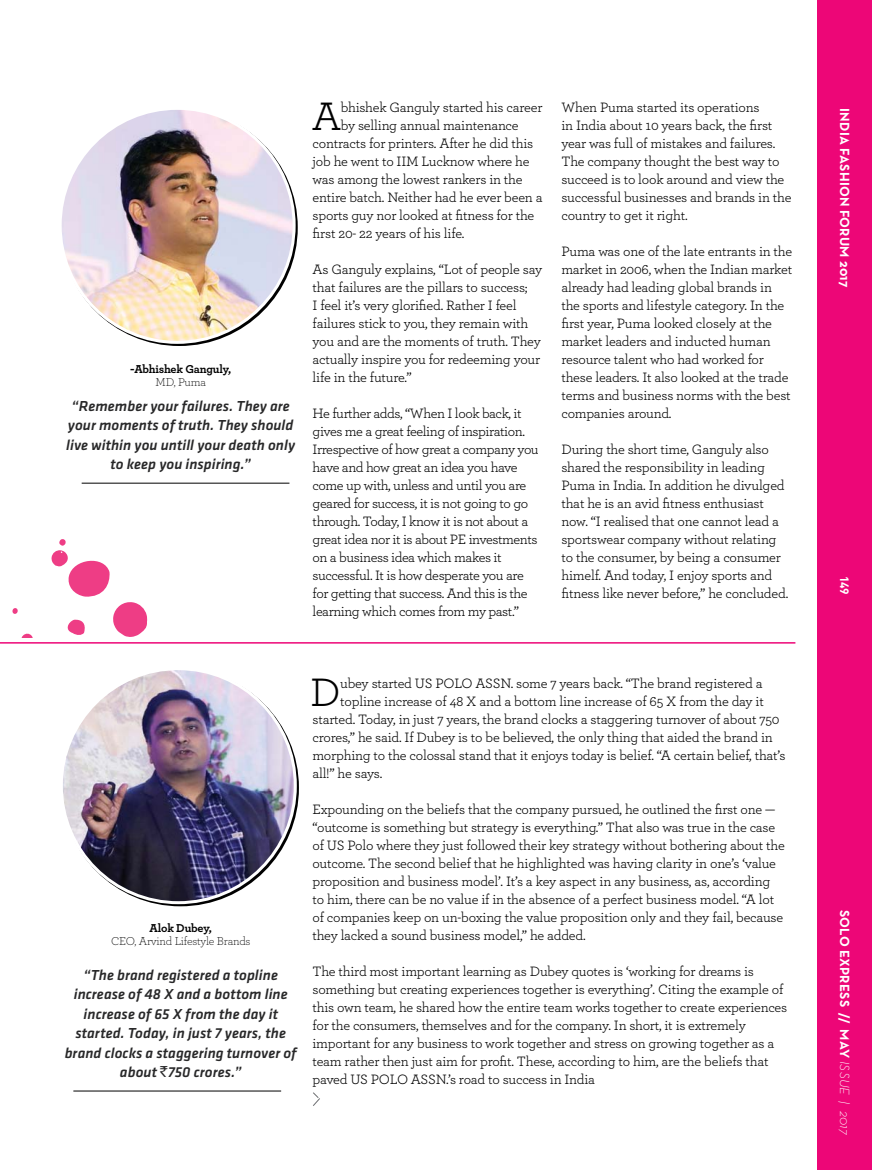
<style>
.page{position:relative;width:872px;height:1170px;background:#fff}
.page>*{position:absolute;margin:0;border:0;box-sizing:border-box;transform-origin:0 0}
.t1{font:41.55px "Archer";color:#000}
.t2{font:italic 500 15px/19.5px "Klavika";color:#282829;text-align:center}
.t3{font:14.25px/18px "Archer";letter-spacing:-.015em;color:#000}
.t4{font:700 13.5px "Neutra Text";letter-spacing:.02em;color:#fff}
.t5{font:300 12px "Archer";letter-spacing:-.015em;color:#000}
.t6{font:700 12px "Archer";letter-spacing:-.015em;color:#000}
.t7{font:700 12px "DIN";color:#fff}
.s1{font-family:"Rupee Foradian";font-weight:400;font-style:normal}
.s2{font-weight:300;font-style:italic}
</style>
<div class="page">
<div style="left:818px;top:0;width:54px;height:1169px;background:#ed0677"></div>
<hr style="left:0;top:642px;width:795px;height:1px;background:#ed0677">
<svg style="left:51px;top:539px;width:96px;height:98px"></svg>
<svg style="left:12px;top:608px;width:6px;height:6px"></svg>
<svg style="left:22px;top:633px;width:11px;height:4px"></svg>
<svg style="left:61px;top:109px;width:237px;height:237px"></svg>
<img style="left:60px;top:108px;width:234px;height:234px;border-radius:50%">
<hr style="left:82px;top:482px;width:207px;height:1px;background:#000">
<svg style="left:313px;top:1092px;width:7px;height:14px"></svg>
<svg style="left:62px;top:669px;width:237px;height:237px"></svg>
<img style="left:61px;top:668px;width:234px;height:234px;border-radius:50%">
<hr style="left:73px;top:1090px;width:208px;height:1px;background:#000">
<p class="t6" style="left:130px;top:364px;width:102px">-Abhishek Ganguly,</p>
<p class="t5" style="left:155px;top:378px;width:52px">MD, Puma</p>
<p class="t2" style="left:66px;top:397px;width:230px">“Remember your failures. They are your moments of truth. They should live within you untill your death only to keep you inspiring.”</p>
<h1 class="t1" style="left:312px;top:100px;width:31px">A</h1>
<p class="t3" style="left:341px;top:99px;width:203px">bhishek Ganguly started his career</p>
<p class="t3" style="left:341px;top:117px;width:179px">by selling annual maintenance</p>
<p class="t3" style="left:313px;top:135px;width:222px">contracts for printers. After he did this</p>
<p class="t3" style="left:313px;top:153px;width:218px">job he went to IIM Lucknow where he</p>
<p class="t3" style="left:313px;top:171px;width:211px">was among the lowest rankers in the</p>
<p class="t3" style="left:313px;top:189px;width:231px">entire batch. Neither had he ever been a</p>
<p class="t3" style="left:313px;top:207px;width:223px">sports guy nor looked at fitness for the</p>
<p class="t3" style="left:313px;top:225px;width:153px">first 20- 22 years of his life.</p>
<p class="t3" style="left:313px;top:261px;width:231px">As Ganguly explains, “Lot of people say that failures are the pillars to success;<br>I feel it’s very glorified. Rather I feel failures stick to you, they remain with you and are the moments of truth. They actually inspire you for redeeming your life in the future.”</p>
<p class="t3" style="left:313px;top:405px;width:228px">He further adds, “When I look back, it gives me a great feeling of inspiration.<br>Irrespective of how great a company you have and how great an idea you have come up with, unless and until you are geared for success, it is not going to go through. Today, I know it is not about a great idea nor it is about PE investments on a business idea which makes it successful. It is how desperate you are for getting that success. And this is the learning which comes from my past.”</p>
<p class="t3" style="left:561px;top:100px;width:231px">When Puma started its operations<br>in India about 10 years back, the first year was full of mistakes and failures.<br>The company thought the best way to succeed is to look around and view the successful businesses and brands in the country to get it right.</p>
<p class="t3" style="left:561px;top:244px;width:232px">Puma was one of the late entrants in the market in 2006, when the Indian market already had leading global brands in the sports and lifestyle category. In the first year, Puma looked closely at the market leaders and inducted human resource talent who had worked for these leaders. It also looked at the trade terms and business norms with the best companies around.</p>
<p class="t3" style="left:561px;top:442px;width:228px">During the short time, Ganguly also shared the responsibility in leading Puma in India. In addition he divulged that he is an avid fitness enthusiast now. “I realised that one cannot lead a sportswear company without relating to the consumer, by being a consumer himelf. And today, I enjoy sports and fitness like never before,” he concluded.</p>
<p class="t6" style="left:150px;top:923px;width:64px">Alok Dubey,</p>
<p class="t5" style="left:111px;top:936px;width:141px">CEO, Arvind Lifestyle Brands</p>
<p class="t2" style="left:65px;top:966px;width:233px">“The brand registered a topline increase of 48 X and a bottom line increase of 65 X from the day it started. Today, in just 7 years, the brand clocks a staggering turnover of about <span class="s1">`</span>750 crores.”</p>
<h1 class="t1" style="left:310px;top:676px;width:32px">D</h1>
<p class="t3" style="left:340px;top:675px;width:424px">ubey started US POLO ASSN. some 7 years back. “The brand registered a</p>
<p class="t3" style="left:340px;top:693px;width:425px">topline increase of 48 X and a bottom line increase of 65 X from the day it</p>
<p class="t3" style="left:312px;top:711px;width:468px">started. Today, in just 7 years, the brand clocks a staggering turnover of about 750</p>
<p class="t3" style="left:312px;top:729px;width:462px">crores,” he said. If Dubey is to be believed, the only thing that aided the brand in</p>
<p class="t3" style="left:312px;top:747px;width:475px">morphing to the colossal stand that it enjoys today is belief. “A certain belief, that’s</p>
<p class="t3" style="left:312px;top:765px;width:71px">all!” he says.</p>
<p class="t3" style="left:312px;top:801px;width:474px">Expounding on the beliefs that the company pursued, he outlined the first one — “outcome is something but strategy is everything.” That also was true in the case of US Polo where they just followed their key strategy without bothering about the outcome. The second belief that he highlighted was having clarity in one’s ‘value proposition and business model’. It’s a key aspect in any business, as, according to him, there can be no value if in the absence of a perfect business model. “A lot of companies keep on un-boxing the value proposition only and they fail, because they lacked a sound business model,” he added.</p>
<p class="t3" style="left:312px;top:963px;width:476px">The third most important learning as Dubey quotes is ‘working for dreams is something but creating experiences together is everything’. Citing the example of this own team, he shared how the entire team works together to create experiences for the consumers, themselves and for the company. In short, it is extremely important for any business to work together and stress on growing together as a team rather then just aim for profit. These, according to him, are the beliefs that paved US POLO ASSN.’s road to success in India</p>
<p class="t4" style="left:849px;top:108px;width:181px;rotate:90deg">INDIA FASHION FORUM 2017</p>
<p class="t7" style="left:851px;top:575px;width:21px;rotate:90deg">149</p>
<p class="t4" style="left:849px;top:909px;width:226px;rotate:90deg">SOLO EXPRESS // MAY <span class="s2">ISSUE | 2017</span></p>
</div>
